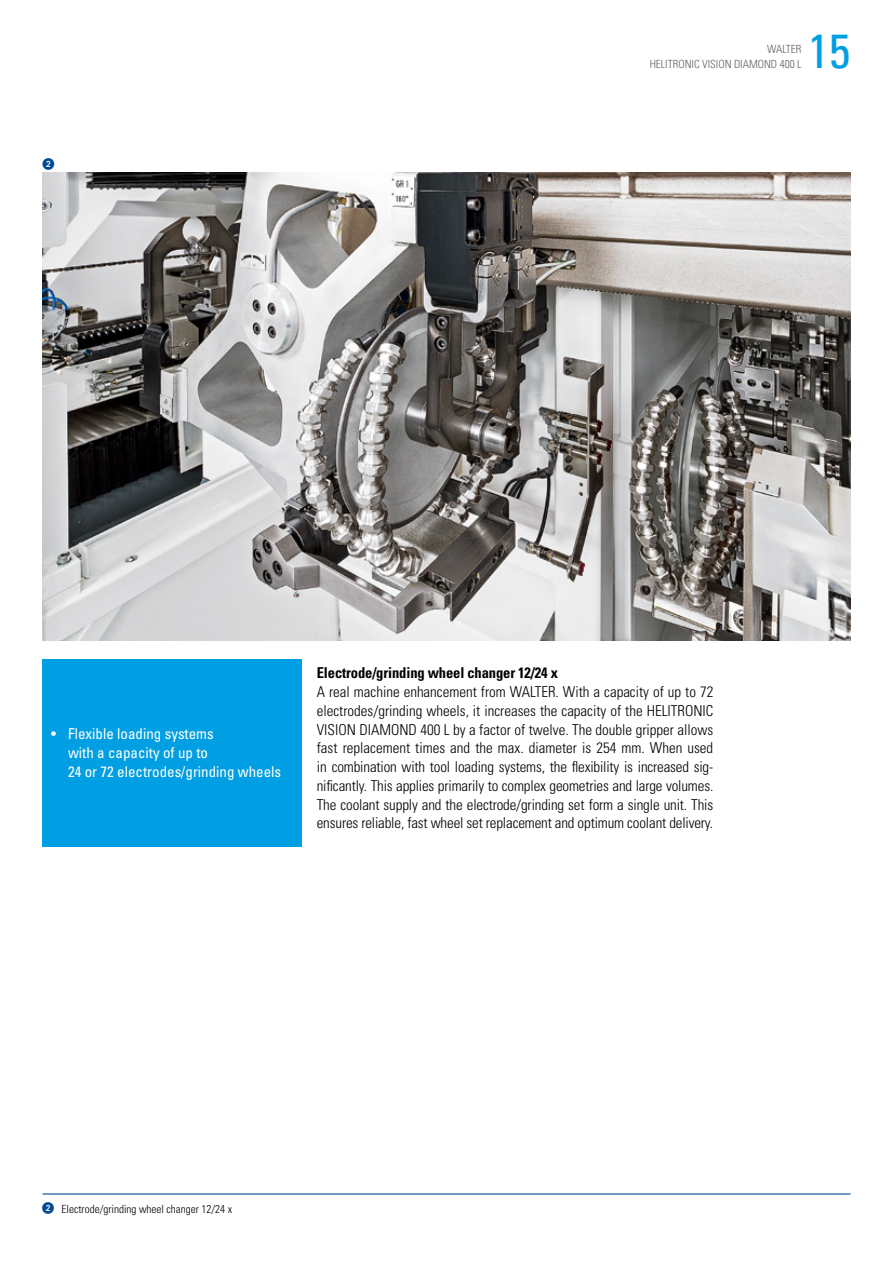
<style>
.page{position:relative;width:893px;height:1263px;background:#fff}
.page>*{position:absolute;margin:0;border:0;box-sizing:border-box;transform-origin:0 0}
.t1{font:condensed 48px "Univers LT";color:#009ee3}
.t2{font:300 condensed 15px/18.8px "Univers LT";letter-spacing:-.01em;color:#000;text-align:justify}
.t3{font:condensed 15px/18.8px "Univers LT";color:#fff}
.t4{font:700 condensed 15px "Univers LT";letter-spacing:-.01em;color:#000}
.t5{font:12px "European Pi One";color:#004993}
.t6{font:300 condensed 11.25px "Univers LT";color:#000}
.t7{font:300 condensed 11.25px/15px "Univers LT";color:#636362;text-align:right}
.s1{font-family:"European Pi One";font-weight:400;font-stretch:normal;font-size:12px;color:#004993}
</style>
<div class="page">
<hr style="left:43px;top:1193px;width:807px;height:1px;background:#004993">
<div style="left:43px;top:660px;width:259px;height:187px;background:#009ee3"></div>
<img style="left:43px;top:172px;width:807px;height:469px">
<p class="t5" style="left:43px;top:157px;width:13px">2</p>
<p class="t7" style="left:650px;top:42px;width:153px">WALTER<br>HELITRONIC VISION DIAMOND 400 L</p>
<h1 class="t1" style="left:808px;top:21px;width:44px">15</h1>
<p class="t3" style="left:68px;top:724px;width:215px;text-indent:-17px">• Flexible loading systems<br>with a capacity of up to<br>24 or 72 electrodes/grinding wheels</p>
<p class="t4" style="left:317px;top:664px;width:243px">Electrode/grinding wheel changer 12/24 x</p>
<p class="t2" style="left:317px;top:682px;width:398px">A real machine enhancement from WALTER. With a capacity of up to 72 electrodes/grinding wheels, it increases the capacity of the HELITRONIC VISION DIAMOND 400 L by a factor of twelve. The double gripper allows fast replacement times and the max. diameter is 254 mm. When used in combination with tool loading systems, the flexibility is increased sig&shy;nificantly. This applies primarily to complex geometries and large volumes.<br>The coolant supply and the electrode/grinding set form a single unit. This ensures reliable, fast wheel set replacement and optimum coolant delivery.</p>
<p class="t6" style="left:42px;top:1202px;width:192px"><span class="s1">2</span> Electrode/grinding wheel changer 12/24 x</p>
</div>
